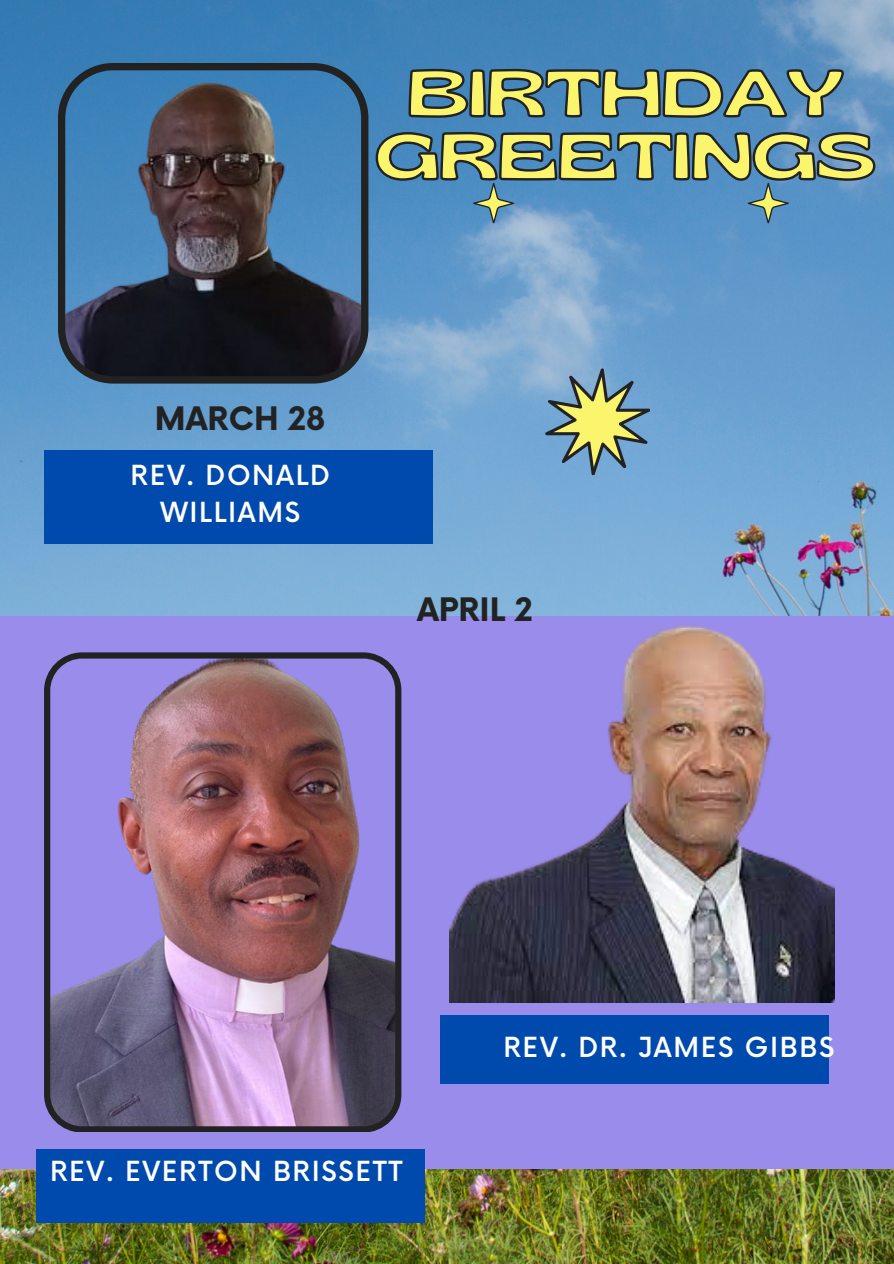
<style>
.page{position:relative;width:894px;height:1264px;background:#fff}
.page>*{position:absolute;margin:0;border:0;box-sizing:border-box;transform-origin:0 0}
.t1{font:expanded 64.5px/63px "Gliker";color:#fbf46d;text-align:center}
.t2{font:700 31.5px "Now";color:#222}
.t3{font:500 27px/37.2px "Now";letter-spacing:.06em;color:#fff;text-align:center}
</style>
<div class="page">
<img style="left:0;top:0;width:893px;height:1263px">
<div style="left:0;top:616px;width:893px;height:552px;background:#998ceb"></div>
<svg style="left:58px;top:63px;width:310px;height:320px;background:#3a526b"></svg>
<svg style="left:374px;top:0;width:502px;height:267px;background:#4f86b4"></svg>
<div style="left:44px;top:450px;width:388px;height:93px;background:#004aad"></div>
<svg style="left:747px;top:183px;width:41px;height:40px;background:#6a95a8"></svg>
<svg style="left:533px;top:360px;width:128px;height:124px;background:#84a6ad"></svg>
<svg style="left:473px;top:183px;width:41px;height:40px;background:#6995a6"></svg>
<img style="left:44px;top:652px;width:357px;height:480px">
<div style="left:440px;top:1015px;width:388px;height:68px;background:#004aad"></div>
<div style="left:36px;top:1149px;width:388px;height:73px;background:#004aad"></div>
<img style="left:449px;top:594px;width:385px;height:408px">
<h1 class="t1" style="left:375px;top:61px;width:501px">BIRTHDAY<br>GREETINGS</h1>
<h2 class="t2" style="left:155px;top:402px;width:172px">MARCH 28</h2>
<p class="t3" style="left:130px;top:458px;width:201px">REV. DONALD<br>WILLIAMS</p>
<p class="t2" style="left:417px;top:593px;width:117px">APRIL 2</p>
<p class="t3" style="left:503px;top:1029px;width:332px">REV. DR. JAMES GIBBS</p>
<h2 class="t3" style="left:50px;top:1154px;width:354px">REV. EVERTON BRISSETT</h2>
</div>
